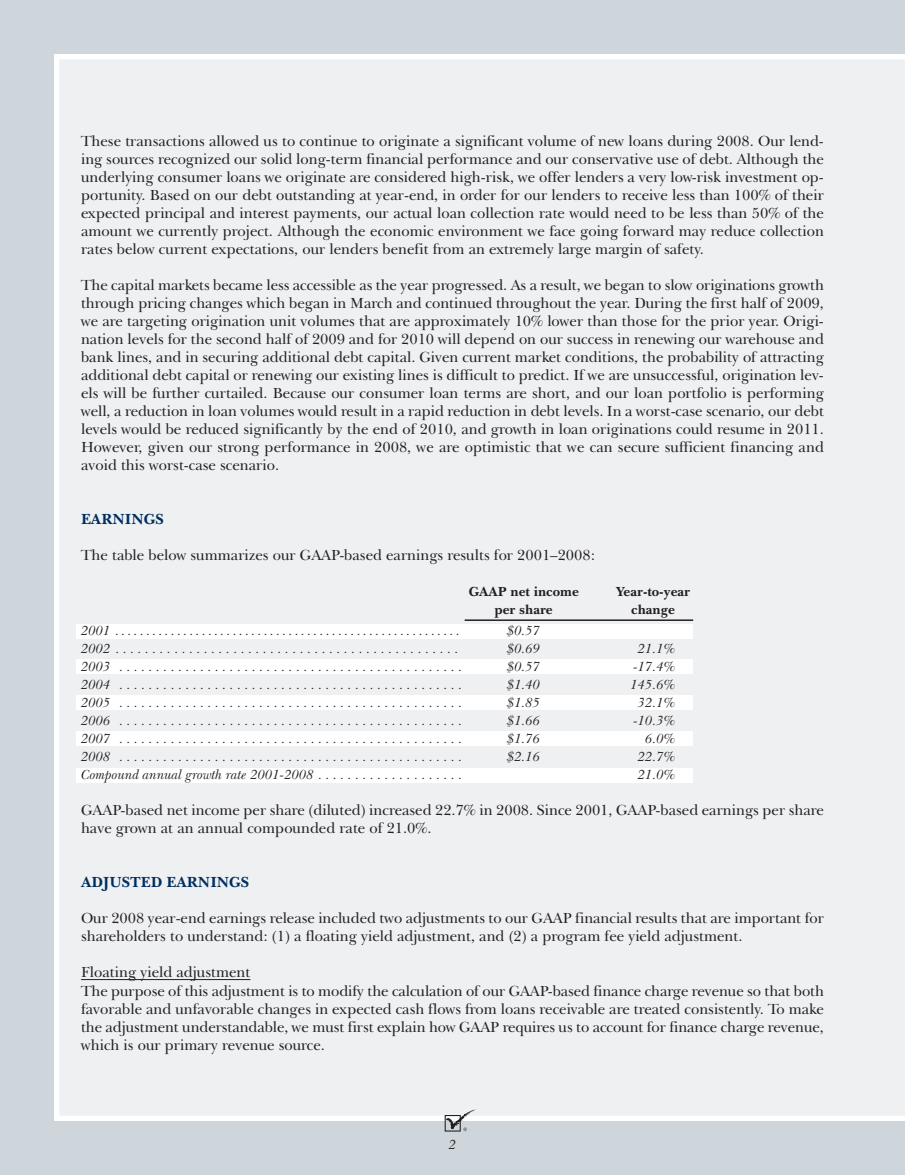
<style>
.page{position:relative;width:905px;height:1175px;background:#fff}
.page>*{position:absolute;margin:0;border:0;box-sizing:border-box;transform-origin:0 0}
.t1{font:15px/18px "New Baskerville IT Cby BT";color:#231f20}
.t2{font:700 15px "New Baskerville IT Cby BT";color:#002e60}
.t3{font:italic 13.5px "New Baskerville IT Cby BT";color:#231f20}
.t4{font:700 13.5px "New Baskerville IT Cby BT";color:#231f20}
</style>
<div class="page">
<div style="left:0;top:0;width:904px;height:1174px;background:#cfd6db"></div>
<div style="left:54px;top:54px;width:850px;height:1066px;background:#eef0f2"></div>
<div style="left:76px;top:768px;width:616px;height:14px;background:#fff"></div>
<div style="left:76px;top:624px;width:617px;height:14px;background:#fff"></div>
<div style="left:76px;top:659px;width:617px;height:15px;background:#fff"></div>
<div style="left:76px;top:695px;width:617px;height:15px;background:#fff"></div>
<div style="left:76px;top:731px;width:617px;height:14px;background:#fff"></div>
<hr style="left:464px;top:619px;width:229px;height:2px;background:#231f20">
<hr style="left:81px;top:979px;width:169px;height:1px;background:#231f20">
<svg style="left:444px;top:1109px;width:32px;height:22px"></svg>
<p class="t1" style="left:81px;top:134px;width:744px;text-align:justify">These transactions allowed us to continue to originate a significant volume of new loans during 2008. Our lend&shy;ing sources recognized our solid long-term financial performance and our conservative use of debt. Although the underlying consumer loans we originate are considered high-risk, we offer lenders a very low-risk investment op&shy;portunity. Based on our debt outstanding at year-end, in order for our lenders to receive less than 100% of their expected principal and interest payments, our actual loan collection rate would need to be less than 50% of the amount we currently project. Although the economic environment we face going forward may reduce collection rates below current expectations, our lenders benefit from an extremely large margin of safety.</p>
<p class="t1" style="left:81px;top:278px;width:744px;text-align:justify">The capital markets became less accessible as the year progressed. As a result, we began to slow originations growth through pricing changes which began in March and continued throughout the year. During the first half of 2009, we are targeting origination unit volumes that are approximately 10% lower than those for the prior year. Origi&shy;nation levels for the second half of 2009 and for 2010 will depend on our success in renewing our warehouse and bank lines, and in securing additional debt capital. Given current market conditions, the probability of attracting additional debt capital or renewing our existing lines is difficult to predict. If we are unsuccessful, origination lev&shy;els will be further curtailed. Because our consumer loan terms are short, and our loan portfolio is performing well, a reduction in loan volumes would result in a rapid reduction in debt levels. In a worst-case scenario, our debt levels would be reduced significantly by the end of 2010, and growth in loan originations could resume in 2011.<br>However, given our strong performance in 2008, we are optimistic that we can secure sufficient financing and avoid this worst-case scenario.</p>
<p class="t2" style="left:81px;top:513px;width:84px">EARNINGS</p>
<p class="t1" style="left:81px;top:548px;width:515px">The table below summarizes our GAAP-based earnings results for 2001–2008:</p>
<p class="t4" style="left:468px;top:586px;width:112px">GAAP net income</p>
<p class="t4" style="left:615px;top:586px;width:76px">Year-to-year</p>
<p class="t4" style="left:494px;top:604px;width:59px">per share</p>
<p class="t4" style="left:631px;top:604px;width:45px">change</p>
<p class="t3" style="left:81px;top:625px;width:380px">2001 ........................................................</p>
<p class="t3" style="left:507px;top:625px;width:35px">$0.57</p>
<p class="t3" style="left:81px;top:643px;width:379px">2002 ...............................................</p>
<p class="t3" style="left:507px;top:643px;width:35px">$0.69</p>
<p class="t3" style="left:638px;top:643px;width:39px">21.1%</p>
<p class="t3" style="left:81px;top:661px;width:383px">2003 ...............................................</p>
<p class="t3" style="left:507px;top:661px;width:35px">$0.57</p>
<p class="t3" style="left:633px;top:661px;width:43px">-17.4%</p>
<p class="t3" style="left:81px;top:679px;width:383px">2004 ...............................................</p>
<p class="t3" style="left:507px;top:679px;width:35px">$1.40</p>
<p class="t3" style="left:630px;top:679px;width:46px">145.6%</p>
<p class="t3" style="left:81px;top:697px;width:383px">2005 ...............................................</p>
<p class="t3" style="left:507px;top:697px;width:35px">$1.85</p>
<p class="t3" style="left:638px;top:697px;width:39px">32.1%</p>
<p class="t3" style="left:81px;top:715px;width:383px">2006 ...............................................</p>
<p class="t3" style="left:507px;top:715px;width:35px">$1.66</p>
<p class="t3" style="left:633px;top:715px;width:43px">-10.3%</p>
<p class="t3" style="left:81px;top:733px;width:383px">2007 ...............................................</p>
<p class="t3" style="left:507px;top:733px;width:35px">$1.76</p>
<p class="t3" style="left:645px;top:733px;width:32px">6.0%</p>
<p class="t3" style="left:81px;top:751px;width:383px">2008 ...............................................</p>
<p class="t3" style="left:507px;top:751px;width:35px">$2.16</p>
<p class="t3" style="left:638px;top:751px;width:39px">22.7%</p>
<p class="t3" style="left:81px;top:769px;width:383px">Compound annual growth rate 2001-2008 . . . . . . . . . . . . . . . . . . . .</p>
<p class="t3" style="left:638px;top:769px;width:39px">21.0%</p>
<p class="t1" style="left:81px;top:803px;width:744px">GAAP-based net income per share (diluted) increased 22.7% in 2008. Since 2001, GAAP-based earnings per share have grown at an annual compounded rate of 21.0%.</p>
<p class="t2" style="left:81px;top:876px;width:170px">ADJUSTED EARNINGS</p>
<p class="t1" style="left:81px;top:911px;width:744px">Our 2008 year-end earnings release included two adjustments to our GAAP financial results that are important for shareholders to understand: (1) a floating yield adjustment, and (2) a program fee yield adjustment.</p>
<p class="t1" style="left:81px;top:965px;width:744px">Floating yield adjustment<br>The purpose of this adjustment is to modify the calculation of our GAAP-based finance charge revenue so that both favorable and unfavorable changes in expected cash flows from loans receivable are treated consistently. To make the adjustment understandable, we must first explain how GAAP requires us to account for finance charge revenue, which is our primary revenue source.</p>
<p class="t3" style="left:449px;top:1139px;width:9px">2</p>
</div>
